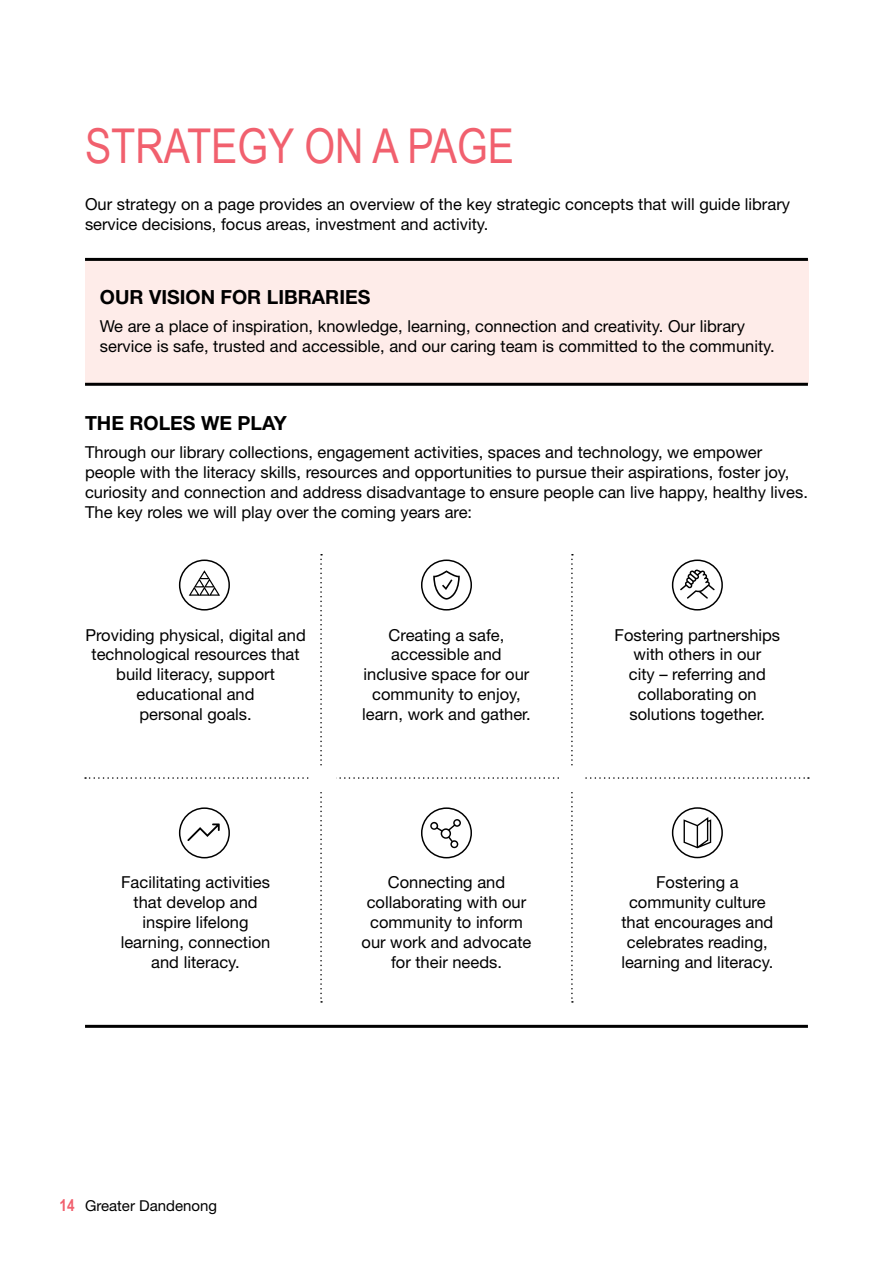
<style>
.page{position:relative;width:893px;height:1263px;background:#fff}
.page>*{position:absolute;margin:0;border:0;box-sizing:border-box;transform-origin:0 0}
.t1{font:48px "Arial Narrow";color:#f1606e}
.t2{font:700 19.5px "Helvetica Neue";color:#000}
.t3{font:16.5px/19.8px "Helvetica Neue";color:#000;text-align:center}
.t4{font:15px "Helvetica Neue";color:#000}
.s1{font-family:"Arial Narrow";font-weight:700;font-size:16.5px;color:#f1606e}
</style>
<div class="page">
<div style="left:85px;top:259px;width:724px;height:125px;background:#feece9"></div>
<hr style="left:85px;top:1025px;width:723px;height:3px;background:#000">
<hr style="left:85px;top:383px;width:723px;height:3px;background:#000">
<hr style="left:85px;top:258px;width:723px;height:3px;background:#000">
<svg style="left:85px;top:554px;width:724px;height:449px"></svg>
<h1 class="t1" style="left:85px;top:110px;width:430px">STRATEGY ON A PAGE</h1>
<p class="t3" style="left:85px;top:194px;width:706px;text-align:left">Our strategy on a page provides an overview of the key strategic concepts that will guide library service decisions, focus areas, investment and activity.</p>
<p class="t2" style="left:100px;top:285px;width:272px">OUR VISION FOR LIBRARIES</p>
<p class="t3" style="left:100px;top:316px;width:676px;text-align:left">We are a place of inspiration, knowledge, learning, connection and creativity. Our library service is safe, trusted and accessible, and our caring team is committed to the community.</p>
<p class="t2" style="left:85px;top:411px;width:203px">THE ROLES WE PLAY</p>
<p class="t3" style="left:85px;top:442px;width:724px;text-align:left">Through our library collections, engagement activities, spaces and technology, we empower people with the literacy skills, resources and opportunities to pursue their aspirations, foster joy, curiosity and connection and address disadvantage to ensure people can live happy, healthy lives.<br>The key roles we will play over the coming years are:</p>
<p class="t3" style="left:85px;top:625px;width:222px">Providing physical, digital and technological resources that build literacy, support educational and<br>personal goals.</p>
<p class="t3" style="left:362px;top:625px;width:170px">Creating a safe, accessible and inclusive space for our community to enjoy, learn, work and gather.</p>
<p class="t3" style="left:121px;top:872px;width:151px">Facilitating activities that develop and inspire lifelong learning, connection and literacy.</p>
<p class="t3" style="left:361px;top:872px;width:171px">Connecting and collaborating with our community to inform our work and advocate for their needs.</p>
<p class="t3" style="left:615px;top:625px;width:167px">Fostering partnerships with others in our<br>city – referring and collaborating on solutions together.</p>
<p class="t3" style="left:621px;top:872px;width:153px">Fostering a community culture that encourages and celebrates reading, learning and literacy.</p>
<p class="t4" style="left:60px;top:1197px;width:159px"><span class="s1">14</span> Greater Dandenong</p>
</div>
